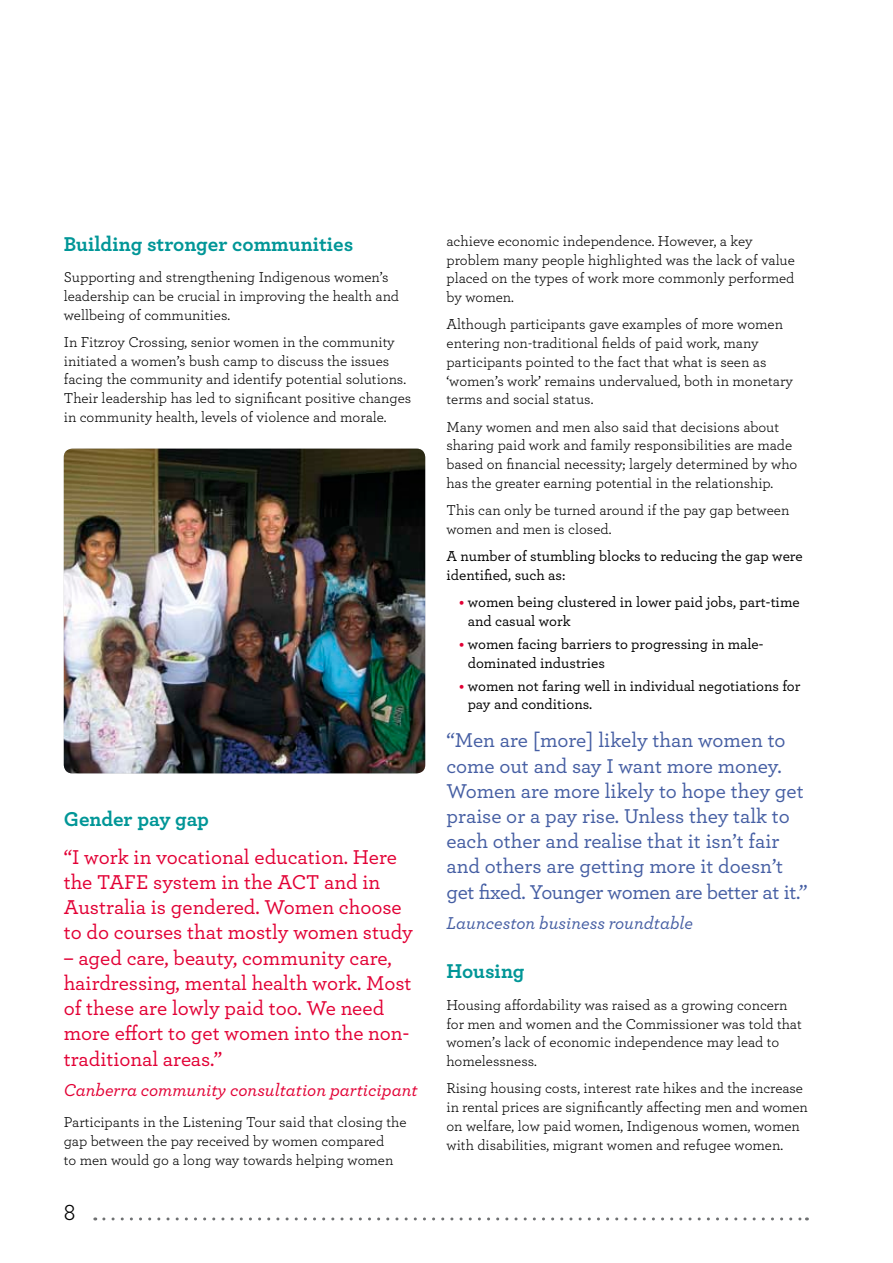
<style>
.page{position:relative;width:893px;height:1263px;background:#fff}
.page>*{position:absolute;margin:0;border:0;box-sizing:border-box;transform-origin:0 0}
.t1{font:24px "Archer";color:#000}
.t2{font:500 21px/25.2px "Archer";color:#e20035}
.t3{font:500 21px/25.2px "Archer";letter-spacing:-.005em;color:#455ea3}
.t4{font:700 21px "Archer";color:#009697}
.t5{font:italic 500 18px "Archer";color:#e20035}
.t6{font:italic 500 18px "Archer";color:#455ea3}
.t7{font:15px/18.8px "Archer";color:#000}
.t8{font:500 15px/18.8px "Archer";color:#000}
.s1{font-weight:700;color:#e20035}
</style>
<div class="page">
<img style="left:64px;top:449px;width:361px;height:324px">
<svg style="left:104px;top:1217px;width:703px;height:3px"></svg>
<h2 class="t4" style="left:64px;top:227px;width:291px">Building stronger communities</h2>
<p class="t7" style="left:64px;top:267px;width:337px">Supporting and strengthening Indigenous women’s leadership can be crucial in improving the health and wellbeing of communities.</p>
<p class="t7" style="left:64px;top:332px;width:349px">In Fitzroy Crossing, senior women in the community initiated a women’s bush camp to discuss the issues facing the community and identify potential solutions.<br>Their leadership has led to significant positive changes in community health, levels of violence and morale.</p>
<h2 class="t4" style="left:64px;top:802px;width:147px">Gender pay gap</h2>
<h2 class="t2" style="left:64px;top:843px;width:351px">“I work in vocational education. Here the TAFE system in the ACT and in Australia is gendered. Women choose to do courses that mostly women study</h2>
<h2 class="t2" style="left:64px;top:944px;width:349px">– aged care, beauty, community care, hairdressing, mental health work. Most of these are lowly paid too. We need more effort to get women into the non&shy;traditional areas.”</h2>
<p class="t5" style="left:64px;top:1076px;width:355px">Canberra community consultation participant</p>
<p class="t7" style="left:64px;top:1112px;width:344px">Participants in the Listening Tour said that closing the gap between the pay received by women compared<br>to men would go a long way towards helping women</p>
<h1 class="t1" style="left:64px;top:1196px;width:13px">8</h1>
<p class="t7" style="left:446px;top:231px;width:350px">achieve economic independence. However, a key problem many people highlighted was the lack of value placed on the types of work more commonly performed by women.</p>
<p class="t7" style="left:446px;top:314px;width:348px">Although participants gave examples of more women entering non-traditional fields of paid work, many participants pointed to the fact that what is seen as ‘women’s work’ remains undervalued, both in monetary terms and social status.</p>
<p class="t7" style="left:446px;top:417px;width:352px">Many women and men also said that decisions about sharing paid work and family responsibilities are made based on financial necessity; largely determined by who has the greater earning potential in the relationship.</p>
<p class="t7" style="left:446px;top:500px;width:344px">This can only be turned around if the pay gap between women and men is closed.</p>
<p class="t8" style="left:446px;top:546px;width:358px">A number of stumbling blocks to reducing the gap were identified, such as:</p>
<p class="t8" style="left:468px;top:592px;width:333px;text-indent:-9px"><span class="s1">•</span> women being clustered in lower paid jobs, part-time and casual work</p>
<p class="t8" style="left:468px;top:634px;width:297px;text-indent:-9px"><span class="s1">•</span> women facing barriers to progressing in male&shy;dominated industries</p>
<p class="t8" style="left:468px;top:675px;width:334px;text-indent:-9px"><span class="s1">•</span> women not faring well in individual negotiations for pay and conditions.</p>
<p class="t3" style="left:446px;top:727px;width:363px">“Men are [more] likely than women to come out and say I want more money.<br>Women are more likely to hope they get praise or a pay rise. Unless they talk to each other and realise that it isn’t fair and others are getting more it doesn’t get fixed. Younger women are better at it.”</p>
<p class="t6" style="left:446px;top:909px;width:248px">Launceston business roundtable</p>
<h2 class="t4" style="left:446px;top:955px;width:80px">Housing</h2>
<p class="t7" style="left:446px;top:995px;width:357px">Housing affordability was raised as a growing concern for men and women and the Commissioner was told that women’s lack of economic independence may lead to homelessness.</p>
<p class="t7" style="left:446px;top:1078px;width:363px">Rising housing costs, interest rate hikes and the increase in rental prices are significantly affecting men and women on welfare, low paid women, Indigenous women, women with disabilities, migrant women and refugee women.</p>
</div>
